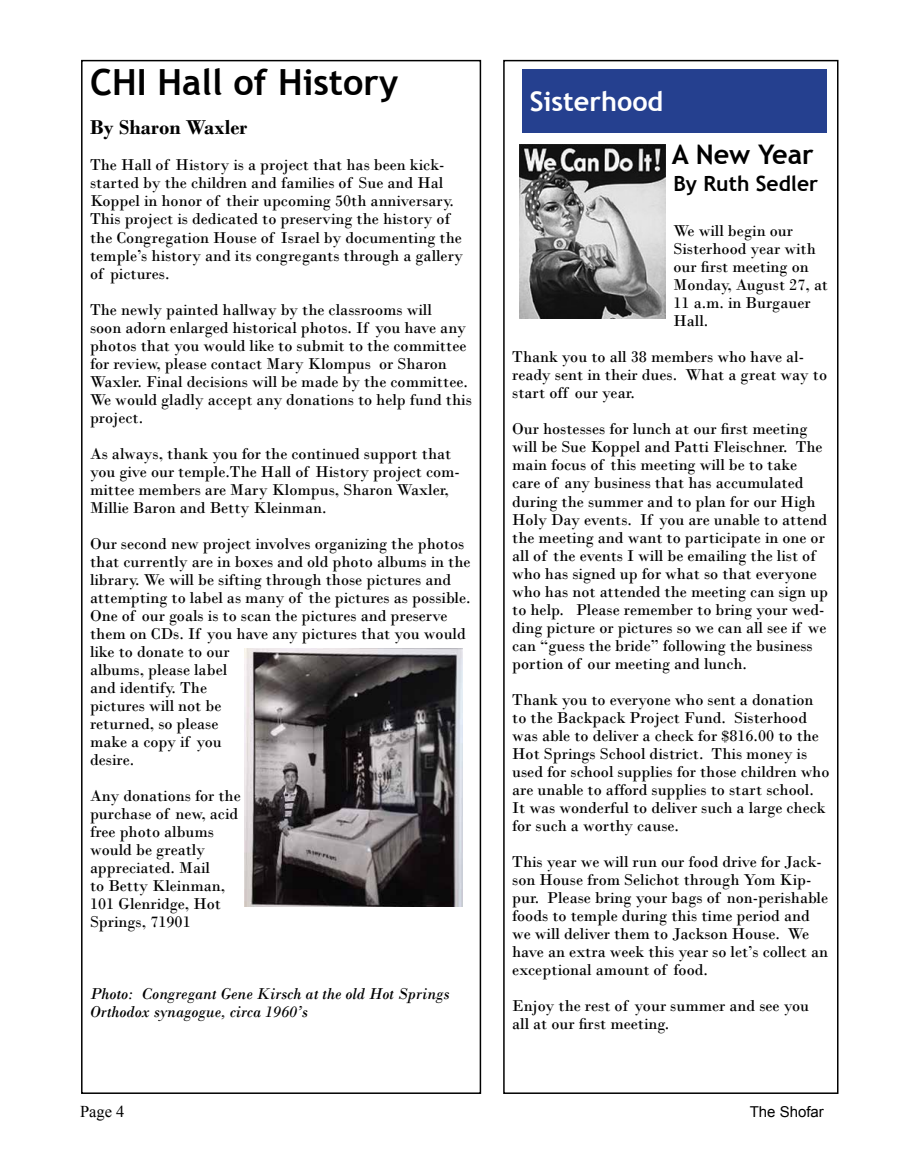
<style>
.page{position:relative;width:905px;height:1175px;background:#fff}
.page>*{position:absolute;margin:0;border:0;box-sizing:border-box;transform-origin:0 0}
.t1{font:700 36px "Trebuchet MS";color:#000}
.t2{font:700 27px "Trebuchet MS";color:#fff}
.t3{font:700 27px "Trebuchet MS";color:#000}
.t4{font:700 21px "Bodoni";color:#000}
.t5{font:700 21px "Trebuchet MS";color:#000}
.t6{font:16.5px/18px "Bodoni";color:#000}
.t7{font:italic 16.5px/18px "Bodoni";color:#000}
.t8{font:16.5px "Times New Roman";color:#000}
.t9{font:15px "Arial";color:#000}
</style>
<div class="page">
<img style="left:519px;top:145px;width:147px;height:174px">
<div style="left:503px;top:60px;width:335px;height:1034px;border:2px solid #000"></div>
<div style="left:522px;top:69px;width:305px;height:63px;background:#25408f"></div>
<div style="left:81px;top:60px;width:400px;height:1034px;border:2px solid #000"></div>
<img style="left:244px;top:648px;width:218px;height:258px">
<h1 class="t1" style="left:90px;top:60px;width:310px">CHI Hall of History</h1>
<p class="t4" style="left:90px;top:115px;width:159px">By Sharon Waxler</p>
<p class="t6" style="left:90px;top:156px;width:374px">The Hall of History is a project that has been kick&shy;started by the children and families of Sue and Hal Koppel in honor of their upcoming 50th anniversary.<br>This project is dedicated to preserving the history of the Congregation House of Israel by documenting the temple’s history and its congregants through a gallery of pictures.</p>
<p class="t6" style="left:90px;top:300px;width:383px">The newly painted hallway by the classrooms will<br>soon adorn enlarged historical photos. If you have any photos that you would like to submit to the committee for review, please contact Mary Klompus or Sharon Waxler. Final decisions will be made by the committee.<br>We would gladly accept any donations to help fund this project.</p>
<p class="t6" style="left:90px;top:444px;width:371px">As always, thank you for the continued support that you give our temple.The Hall of History project com&shy;mittee members are Mary Klompus, Sharon Waxler, Millie Baron and Betty Kleinman.</p>
<p class="t6" style="left:90px;top:534px;width:382px">Our second new project involves organizing the photos that currently are in boxes and old photo albums in the library. We will be sifting through those pictures and attempting to label as many of the pictures as possible.<br>One of our goals is to scan the pictures and preserve them on CDs. If you have any pictures that you would like to donate to our<br>albums, please label<br>and identify. The<br>pictures will not be<br>returned, so please<br>make a copy if you<br>desire.</p>
<p class="t6" style="left:90px;top:786px;width:152px">Any donations for the purchase of new, acid free photo albums would be greatly appreciated. Mail<br>to Betty Kleinman,<br>101 Glenridge, Hot<br>Springs, 71901</p>
<p class="t7" style="left:90px;top:984px;width:361px">Photo: Congregant Gene Kirsch at the old Hot Springs<br>Orthodox synagogue, circa 1960’s</p>
<h2 class="t2" style="left:530px;top:84px;width:135px">Sisterhood</h2>
<h2 class="t3" style="left:672px;top:138px;width:143px">A New Year</h2>
<p class="t5" style="left:673px;top:171px;width:146px">By Ruth Sedler</p>
<p class="t6" style="left:673px;top:222px;width:156px">We will begin our<br>Sisterhood year with our first meeting on<br>Monday, August 27, at<br>11 a.m. in Burgauer<br>Hall.</p>
<p class="t6" style="left:512px;top:348px;width:316px">Thank you to all 38 members who have al&shy;ready sent in their dues. What a great way to start off our year.</p>
<p class="t6" style="left:512px;top:420px;width:317px">Our hostesses for lunch at our first meeting will be Sue Koppel and Patti Fleischner. The main focus of this meeting will be to take care of any business that has accumulated during the summer and to plan for our High Holy Day events. If you are unable to attend the meeting and want to participate in one or all of the events I will be emailing the list of who has signed up for what so that everyone who has not attended the meeting can sign up to help. Please remember to bring your wed&shy;ding picture or pictures so we can all see if we can “guess the bride” following the business portion of our meeting and lunch.</p>
<p class="t6" style="left:512px;top:690px;width:319px">Thank you to everyone who sent a donation to the Backpack Project Fund. Sisterhood was able to deliver a check for $816.00 to the Hot Springs School district. This money is used for school supplies for those children who are unable to afford supplies to start school.<br>It was wonderful to deliver such a large check for such a worthy cause.</p>
<p class="t6" style="left:512px;top:852px;width:317px">This year we will run our food drive for Jack&shy;son House from Selichot through Yom Kip&shy;pur. Please bring your bags of non-perishable foods to temple during this time period and we will deliver them to Jackson House. We have an extra week this year so let’s collect an exceptional amount of food.</p>
<p class="t6" style="left:512px;top:996px;width:298px">Enjoy the rest of your summer and see you all at our first meeting.</p>
<p class="t8" style="left:80px;top:1100px;width:46px">Page 4</p>
<p class="t9" style="left:749px;top:1102px;width:76px">The Shofar</p>
</div>
